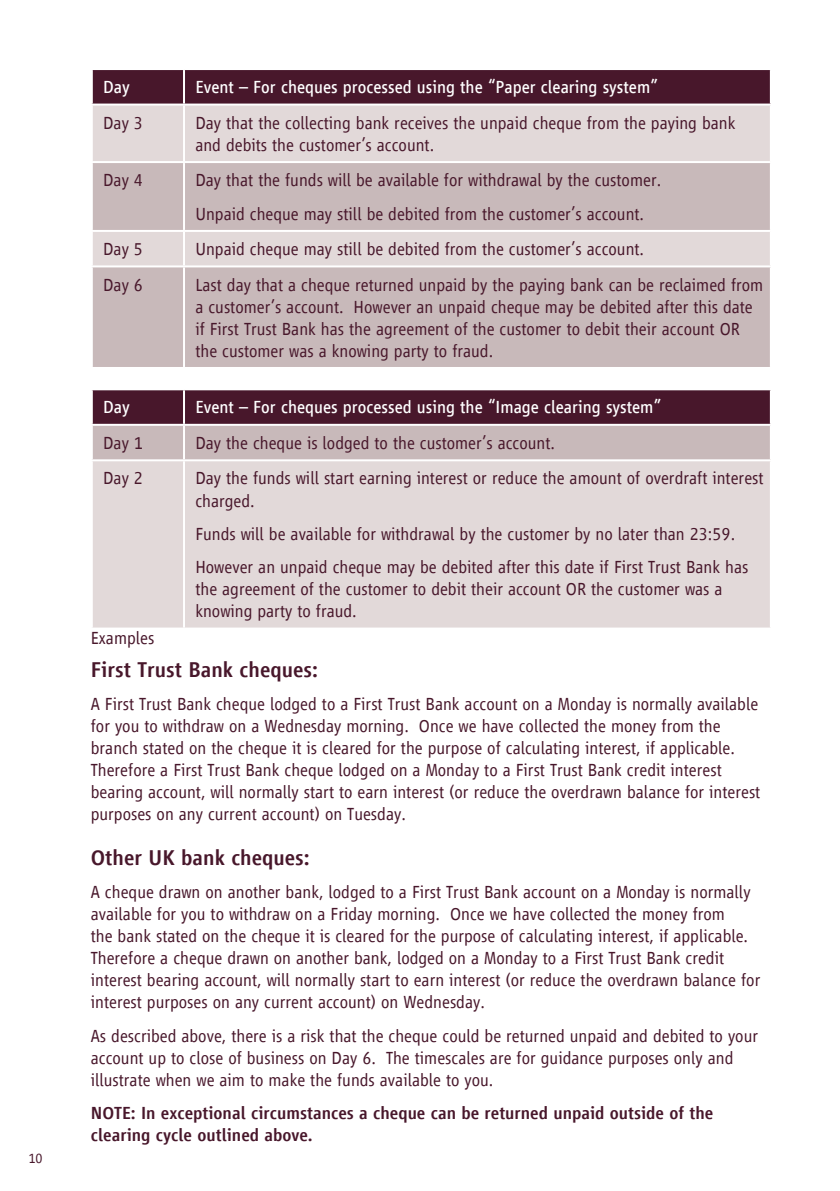
<style>
.page{position:relative;width:840px;height:1191px;background:#fff}
.page>*{position:absolute;margin:0;border:0;box-sizing:border-box;transform-origin:0 0}
.Body_Text_No_Indent{font:500 22px "Vialog LT Com";color:#48172b}
.Body_Text_No_Indent-2{font:300 18px/22px "Vialog LT Com";color:#48172b}
.Body_Text_No_Indent-3{font:18px "Vialog LT Com";color:#fff}
.Body_Text_No_Indent-4{font:500 18px/22px "Vialog LT Com";color:#48172b}
.t1{font:300 14px "Vialog LT Com";color:#48172b}
</style>
<div class="page">
<div style="left:93px;top:70px;width:676px;height:34px;background:#48172b"></div>
<div style="left:93px;top:106px;width:676px;height:55px;background:#e2d9d9"></div>
<svg style="left:93px;top:163px;width:676px;height:204px;background:#ccbebf"></svg>
<hr style="left:183px;top:70px;width:2px;height:34px;background:#fff">
<hr style="left:183px;top:106px;width:2px;height:55px;background:#fff">
<hr style="left:183px;top:163px;width:2px;height:67px;background:#fff">
<hr style="left:91px;top:230px;width:93px;height:2px;background:#fff">
<hr style="left:184px;top:230px;width:587px;height:2px;background:#fff">
<hr style="left:183px;top:232px;width:2px;height:33px;background:#fff">
<hr style="left:91px;top:265px;width:93px;height:2px;background:#fff">
<hr style="left:184px;top:265px;width:587px;height:2px;background:#fff">
<hr style="left:183px;top:267px;width:2px;height:100px;background:#fff">
<svg style="left:93px;top:390px;width:676px;height:69px;background:#886873"></svg>
<div style="left:93px;top:461px;width:676px;height:166px;background:#e2d9d9"></div>
<hr style="left:183px;top:390px;width:2px;height:34px;background:#fff">
<hr style="left:183px;top:426px;width:2px;height:33px;background:#fff">
<hr style="left:183px;top:461px;width:2px;height:166px;background:#fff">
<hr style="left:91px;top:424px;width:93px;height:2px;background:#fff">
<hr style="left:184px;top:424px;width:587px;height:2px;background:#fff">
<p class="t1" style="left:28px;top:1150px;width:16px">10</p>
<p class="Body_Text_No_Indent-3" style="left:103px;top:77px;width:28px">Day</p>
<p class="Body_Text_No_Indent-3" style="left:195px;top:77px;width:464px">Event – For cheques processed using the “Paper clearing system”</p>
<p class="Body_Text_No_Indent-2" style="left:103px;top:112px;width:41px">Day 3</p>
<p class="Body_Text_No_Indent-2" style="left:195px;top:112px;width:541px">Day that the collecting bank receives the unpaid cheque from the paying bank and debits the customer’s account.</p>
<p class="Body_Text_No_Indent-2" style="left:103px;top:169px;width:41px">Day 4</p>
<p class="Body_Text_No_Indent-2" style="left:195px;top:169px;width:467px">Day that the funds will be available for withdrawal by the customer.</p>
<p class="Body_Text_No_Indent-2" style="left:195px;top:203px;width:450px">Unpaid cheque may still be debited from the customer’s account.</p>
<p class="Body_Text_No_Indent-2" style="left:103px;top:238px;width:41px">Day 5</p>
<p class="Body_Text_No_Indent-2" style="left:195px;top:238px;width:450px">Unpaid cheque may still be debited from the customer’s account.</p>
<p class="Body_Text_No_Indent-2" style="left:103px;top:274px;width:41px">Day 6</p>
<p class="Body_Text_No_Indent-2" style="left:195px;top:274px;width:569px">Last day that a cheque returned unpaid by the paying bank can be reclaimed from a customer’s account. However an unpaid cheque may be debited after this date if First Trust Bank has the agreement of the customer to debit their account OR the customer was a knowing party to fraud.</p>
<p class="Body_Text_No_Indent-3" style="left:103px;top:397px;width:28px">Day</p>
<p class="Body_Text_No_Indent-3" style="left:195px;top:397px;width:467px">Event – For cheques processed using the “Image clearing system”</p>
<p class="Body_Text_No_Indent-2" style="left:103px;top:432px;width:41px">Day 1</p>
<p class="Body_Text_No_Indent-2" style="left:195px;top:432px;width:361px">Day the cheque is lodged to the customer’s account.</p>
<p class="Body_Text_No_Indent-2" style="left:103px;top:467px;width:41px">Day 2</p>
<p class="Body_Text_No_Indent-2" style="left:195px;top:467px;width:569px">Day the funds will start earning interest or reduce the amount of overdraft interest charged.</p>
<p class="Body_Text_No_Indent-2" style="left:195px;top:523px;width:541px">Funds will be available for withdrawal by the customer by no later than 23:59.</p>
<p class="Body_Text_No_Indent-2" style="left:195px;top:556px;width:554px">However an unpaid cheque may be debited after this date if First Trust Bank has the agreement of the customer to debit their account OR the customer was a knowing party to fraud.</p>
<p class="Body_Text_No_Indent-2" style="left:91px;top:626px;width:65px">Examples</p>
<p class="Body_Text_No_Indent" style="left:91px;top:657px;width:228px">First Trust Bank cheques:</p>
<p class="Body_Text_No_Indent-2" style="left:91px;top:693px;width:670px">A First Trust Bank cheque lodged to a First Trust Bank account on a Monday is normally available for you to withdraw on a Wednesday morning. Once we have collected the money from the branch stated on the cheque it is cleared for the purpose of calculating interest, if applicable.<br>Therefore a First Trust Bank cheque lodged on a Monday to a First Trust Bank credit interest bearing account, will normally start to earn interest (or reduce the overdrawn balance for interest purposes on any current account) on Tuesday.</p>
<p class="Body_Text_No_Indent" style="left:91px;top:845px;width:220px">Other UK bank cheques:</p>
<p class="Body_Text_No_Indent-2" style="left:91px;top:881px;width:670px">A cheque drawn on another bank, lodged to a First Trust Bank account on a Monday is normally available for you to withdraw on a Friday morning. Once we have collected the money from<br>the bank stated on the cheque it is cleared for the purpose of calculating interest, if applicable.<br>Therefore a cheque drawn on another bank, lodged on a Monday to a First Trust Bank credit interest bearing account, will normally start to earn interest (or reduce the overdrawn balance for interest purposes on any current account) on Wednesday.</p>
<p class="Body_Text_No_Indent-2" style="left:91px;top:1024px;width:668px">As described above, there is a risk that the cheque could be returned unpaid and debited to your account up to close of business on Day 6. The timescales are for guidance purposes only and illustrate when we aim to make the funds available to you.</p>
<p class="Body_Text_No_Indent-4" style="left:91px;top:1102px;width:623px">NOTE: In exceptional circumstances a cheque can be returned unpaid outside of the clearing cycle outlined above.</p>
</div>
